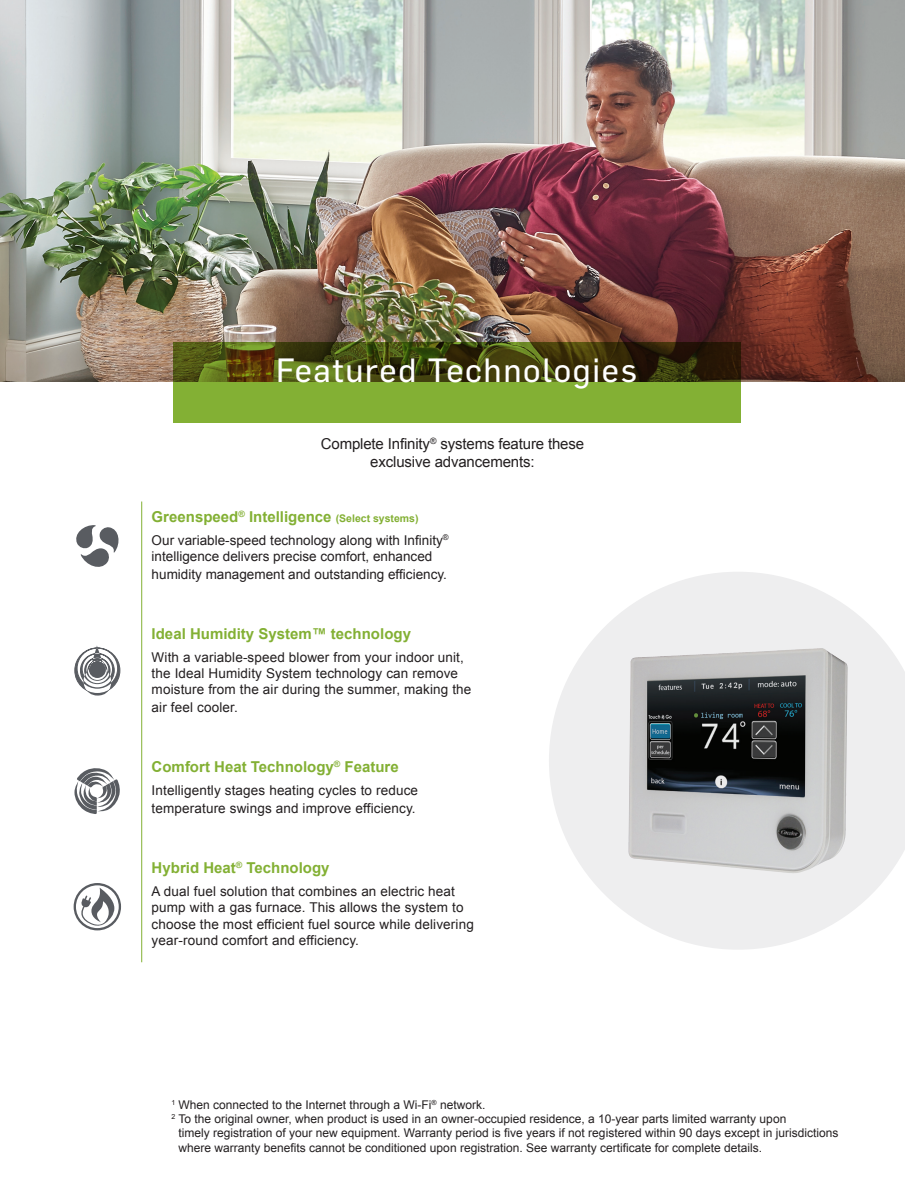
<style>
.page{position:relative;width:905px;height:1188px;background:#fff}
.page>*{position:absolute;margin:0;border:0;box-sizing:border-box;transform-origin:0 0}
.t1{font:33px "Flama Basic";letter-spacing:.05em;color:#fff}
.Bullets{font:700 15px "Arial";color:#83b034}
.t2{font:15px/18px "Arial";letter-spacing:-.01em;color:#231f20;text-align:center}
.Bullets-2{font:13.5px/16.2px "Arial";letter-spacing:.01em;color:#231f20}
.t3{font:12px/14.4px "Arial";color:#231f20}
.s1{font-size:10.5px}
</style>
<div class="page">
<img style="left:0;top:0;width:904px;height:382px">
<svg style="left:173px;top:342px;width:567px;height:81px;fill:#83b034"></svg>
<svg style="left:549px;top:572px;width:355px;height:378px;fill:#eeeeef"></svg>
<img style="left:630px;top:648px;width:189px;height:45px">
<svg style="left:74px;top:645px;width:46px;height:51px"></svg>
<svg style="left:76px;top:525px;width:42px;height:42px"></svg>
<svg style="left:74px;top:768px;width:46px;height:46px"></svg>
<svg style="left:74px;top:883px;width:47px;height:47px"></svg>
<hr style="left:141px;top:502px;width:1px;height:460px;background:#83b034">
<p class="t1" style="left:276px;top:347px;width:362px">Featured Technologies</p>
<p class="t2" style="left:321px;top:435px;width:265px">Complete Infinity<sup>®</sup> systems feature these exclusive advancements:</p>
<p class="Bullets" style="left:152px;top:507px;width:268px">Greenspeed<sup>®</sup> Intelligence <span class="s1">(Select systems)</span></p>
<p class="Bullets-2" style="left:152px;top:532px;width:298px">Our variable-speed technology along with Infinity<sup>® </sup>intelligence delivers precise comfort, enhanced</p>
<p class="Bullets-2" style="left:152px;top:566px;width:297px">humidity management and outstanding efficiency.</p>
<p class="Bullets" style="left:152px;top:624px;width:261px">Ideal Humidity System™ technology</p>
<p class="Bullets-2" style="left:152px;top:649px;width:321px">With a variable-speed blower from your indoor unit, the Ideal Humidity System technology can remove moisture from the air during the summer, making the</p>
<p class="Bullets-2" style="left:152px;top:700px;width:88px">air feel cooler.</p>
<p class="Bullets" style="left:152px;top:757px;width:249px">Comfort Heat Technology<sup>®</sup> Feature</p>
<p class="Bullets-2" style="left:152px;top:782px;width:268px;line-height:18px">Intelligently stages heating cycles to reduce temperature swings and improve efficiency.</p>
<p class="Bullets" style="left:152px;top:858px;width:179px">Hybrid Heat<sup>®</sup> Technology</p>
<p class="Bullets-2" style="left:152px;top:883px;width:324px">A dual fuel solution that combines an electric heat pump with a gas furnace. This allows the system to choose the most efficient fuel source while delivering year-round comfort and efficiency.</p>
<p class="t3" style="left:171px;top:1097px;width:315px"><sup>1</sup> When connected to the Internet through a Wi-Fi<sup>®</sup> network.</p>
<p class="t3" style="left:178px;top:1112px;width:661px;text-indent:-7px"><sup>2</sup> To the original owner, when product is used in an owner-occupied residence, a 10-year parts limited warranty upon<br>timely registration of your new equipment. Warranty period is five years if not registered within 90 days except in jurisdictions where warranty benefits cannot be conditioned upon registration. See warranty certificate for complete details.</p>
</div>
